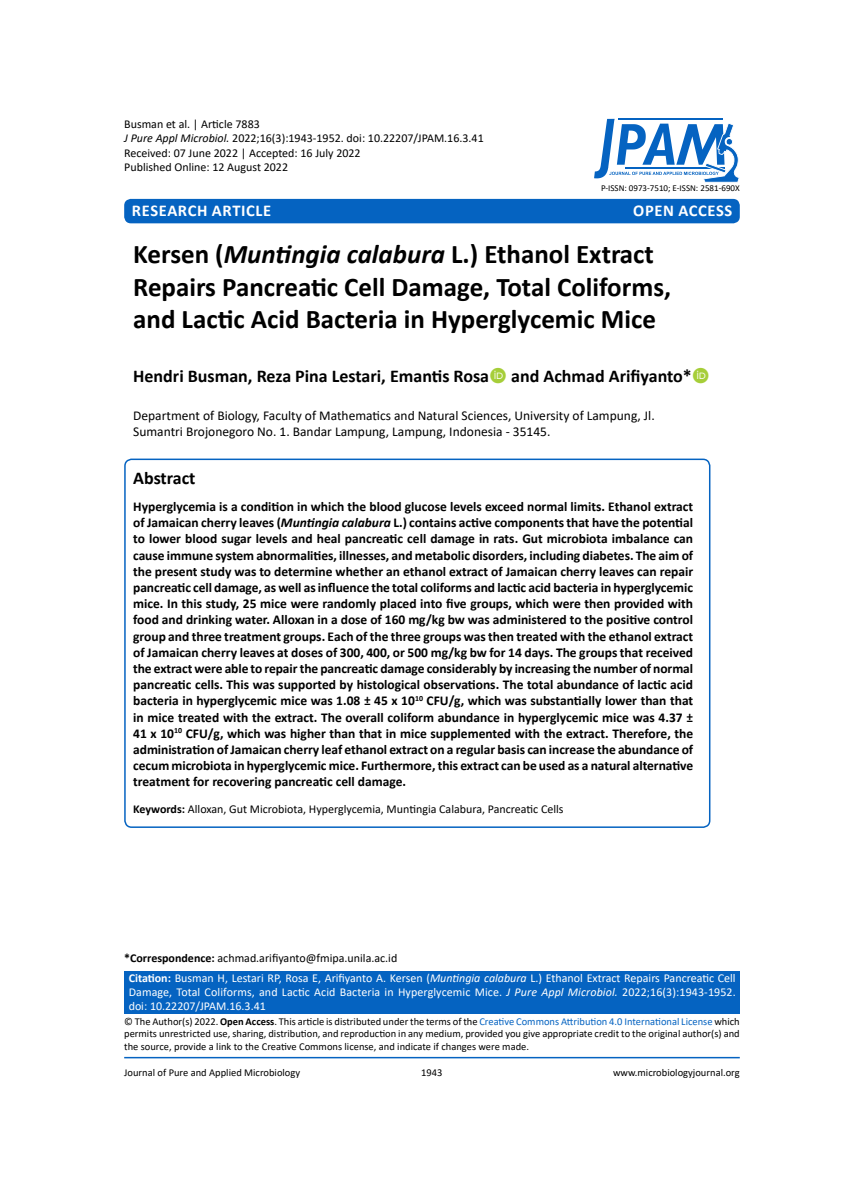
<style>
.page{position:relative;width:864px;height:1188px;background:#fff}
.page>*{position:absolute;margin:0;border:0;box-sizing:border-box;transform-origin:0 0}
.t1{font:700 27px/32.4px "Calibri";color:#000}
.t2{font:700 18px "Calibri";color:#000}
.t3{font:700 16.5px "Calibri";letter-spacing:.04em;color:#fff}
.t4{font:700 13.5px/16.2px "Calibri";letter-spacing:-.005em;color:#000;text-align:justify}
.t5{font:13.5px/16.2px "Calibri";color:#000}
.t6{font:12px/14.4px "Calibri";color:#000}
.t7{font:12px/14.4px "Calibri";letter-spacing:.01em;color:#fff;text-align:justify}
.t8{font:10.5px/12.6px "Calibri";color:#000;text-align:justify}
.t9{font:9px "Calibri";color:#000}
.s1{font-style:italic}
.s2{font-weight:700}
.s3{color:#0563c1}
</style>
<div class="page">
<div style="left:124px;top:971px;width:616px;height:43px;background:#0563c1"></div>
<hr style="left:124px;top:1057px;width:616px;height:1px;background:#0563c1">
<div style="left:124px;top:199px;width:616px;height:24px;background:#0563c1;border-radius:7px"></div>
<svg style="left:594px;top:119px;width:145px;height:64px"></svg>
<div style="left:124px;top:459px;width:586px;height:369px;border:2px solid #0563c1;border-radius:7px"></div>
<p class="t6" style="left:124px;top:116px;width:361px">Busman et al. | Article 7883<br><span class="s1">J Pure Appl Microbiol.</span> 2022;16(3):1943-1952. doi: 10.22207/JPAM.16.3.41<br>Received: 07 June 2022 | Accepted: 16 July 2022<br>Published Online: 12 August 2022</p>
<p class="t3" style="left:132px;top:198px;width:141px">ReSEARCH Article</p>
<p class="t3" style="left:633px;top:198px;width:101px">OPEN ACCESS</p>
<p class="t9" style="left:601px;top:182px;width:140px">P-ISSN: 0973-7510; E-ISSN: 2581-690X</p>
<h1 class="t1" style="left:133px;top:238px;width:539px">Kersen (<span class="s1">Muntingia calabura</span> L.) Ethanol Extract<br>Repairs Pancreatic Cell Damage, Total Coliforms, and Lactic Acid Bacteria in Hyperglycemic Mice</h1>
<h2 class="t2" style="left:133px;top:363px;width:560px">Hendri Busman, Reza Pina Lestari, Emantis Rosa and Achmad Arifiyanto*</h2>
<p class="t5" style="left:133px;top:407px;width:523px">Department of Biology, Faculty of Mathematics and Natural Sciences, University of Lampung, Jl.<br>Sumantri Brojonegoro No. 1. Bandar Lampung, Lampung, Indonesia - 35145.</p>
<h2 class="t2" style="left:133px;top:466px;width:64px">Abstract</h2>
<p class="t4" style="left:133px;top:498px;width:562px">Hyperglycemia is a condition in which the blood glucose levels exceed normal limits. Ethanol extract of Jamaican cherry leaves (<span class="s1">Muntingia calabura</span> L.) contains active components that have the potential to lower blood sugar levels and heal pancreatic cell damage in rats. Gut microbiota imbalance can cause immune system abnormalities, illnesses, and metabolic disorders, including diabetes. The aim of the present study was to determine whether an ethanol extract of Jamaican cherry leaves can repair pancreatic cell damage, as well as influence the total coliforms and lactic acid bacteria in hyperglycemic mice. In this study, 25 mice were randomly placed into five groups, which were then provided with food and drinking water. Alloxan in a dose of 160 mg/kg bw was administered to the positive control group and three treatment groups. Each of the three groups was then treated with the ethanol extract of Jamaican cherry leaves at doses of 300, 400, or 500 mg/kg bw for 14 days. The groups that received the extract were able to repair the pancreatic damage considerably by increasing the number of normal pancreatic cells. This was supported by histological observations. The total abundance of lactic acid bacteria in hyperglycemic mice was 1.08 ± 45 x 10<sup>10</sup> CFU/g, which was substantially lower than that in mice treated with the extract. The overall coliform abundance in hyperglycemic mice was 4.37 ± 41 x 10<sup>10</sup> CFU/g, which was higher than that in mice supplemented with the extract. Therefore, the administration of Jamaican cherry leaf ethanol extract on a regular basis can increase the abundance of cecum microbiota in hyperglycemic mice. Furthermore, this extract can be used as a natural alternative treatment for recovering pancreatic cell damage.</p>
<p class="t6" style="left:133px;top:802px;width:432px"><span class="s2">Keywords:</span> Alloxan, Gut Microbiota, Hyperglycemia, Muntingia Calabura, Pancreatic Cells</p>
<p class="t6" style="left:124px;top:951px;width:275px"><span class="s2">*Correspondence:</span> achmad.arifiyanto@fmipa.unila.ac.id</p>
<p class="t7" style="left:129px;top:970px;width:609px"><span class="s2">Citation:</span> Busman H, Lestari RP, Rosa E, Arifiyanto A. Kersen (<span class="s1">Muntingia calabura</span> L.) Ethanol Extract Repairs Pancreatic Cell Damage, Total Coliforms, and Lactic Acid Bacteria in Hyperglycemic Mice. <span class="s1">J Pure Appl Microbiol.</span> 2022;16(3):1943-1952. doi: 10.22207/JPAM.16.3.41</p>
<p class="t8" style="left:124px;top:1015px;width:617px">© The Author(s) 2022. <span class="s2">Open Access</span>. This article is distributed under the terms of the <span class="s3">Creative Commons Attribution 4.0 International License</span> which permits unrestricted use, sharing, distribution, and reproduction in any medium, provided you give appropriate credit to the original author(s) and the source, provide a link to the Creative Commons license, and indicate if changes were made.</p>
<p class="t8" style="left:124px;top:1066px;width:177px">Journal of Pure and Applied Microbiology</p>
<p class="t8" style="left:421px;top:1066px;width:23px">1943</p>
<p class="t8" style="left:613px;top:1066px;width:128px">www.microbiologyjournal.org</p>
</div>
